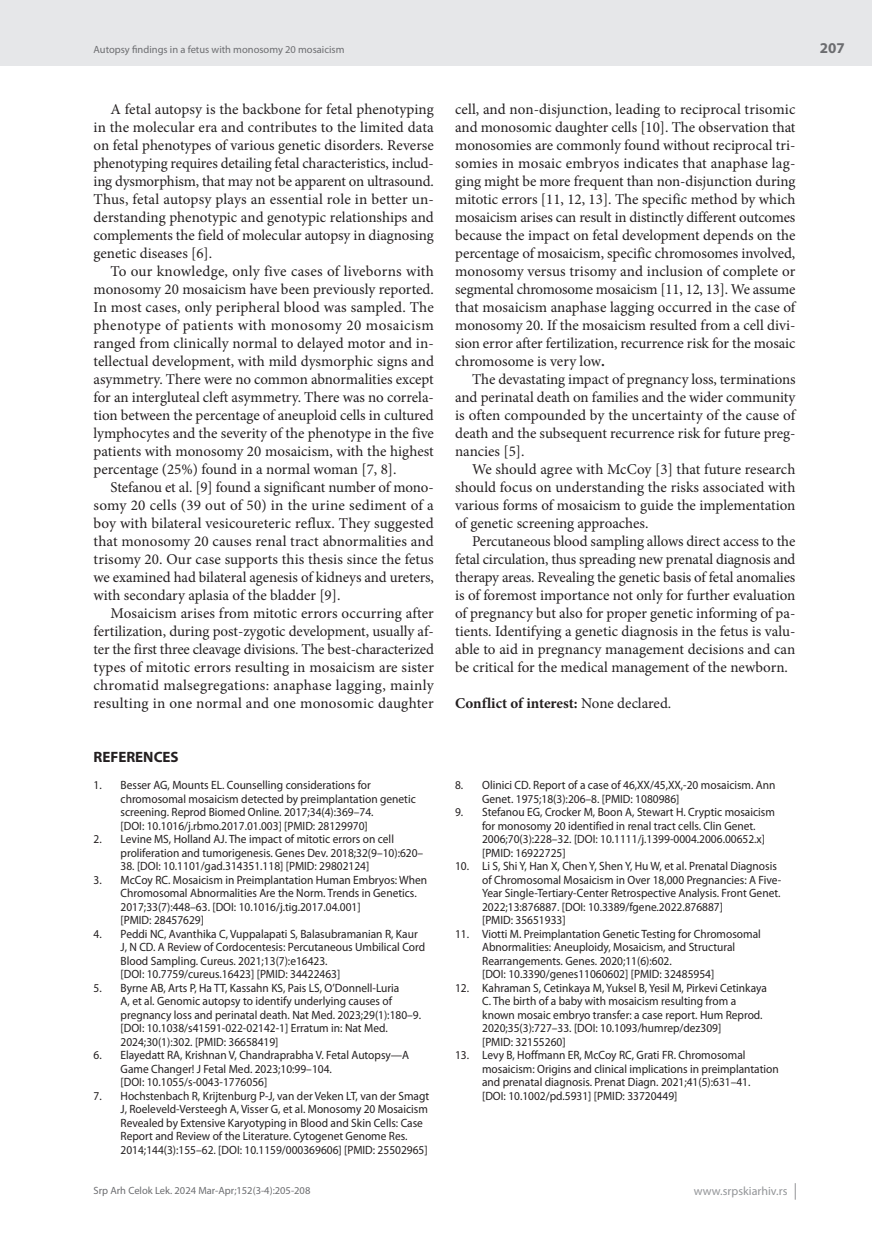
<style>
.page{position:relative;width:872px;height:1234px;background:#fff}
.page>*{position:absolute;margin:0;border:0;box-sizing:border-box;transform-origin:0 0}
.t1{font:15px/18px "Minion Pro";color:#231f20;text-align:justify}
.t2{font:700 15px "Minion Pro";color:#231f20}
.t3{font:700 15px "Myriad Pro";color:#231f20}
.t4{font:700 15px "Myriad Pro";color:#6c6d70}
.t5{font:12px/13.5px "Myriad Pro";color:#231f20;scale:.95 1}
.t6{font:12px "Myriad Pro";color:#939598}
.t7{font:10.5px "Myriad Pro";color:#6c6d70}
.s1{font-weight:700}
.s2{font-weight:400}
</style>
<div class="page">
<div style="left:0;top:0;width:872px;height:66px;background:#e6e7e9"></div>
<svg style="left:795px;top:1183px;width:1px;height:16px"></svg>
<p class="t7" style="left:94px;top:43px;width:252px">Autopsy findings in a fetus with monosomy 20 mosaicism</p>
<p class="t1" style="left:94px;top:100px;width:342px;text-indent:17px">A fetal autopsy is the backbone for fetal phenotyping in the molecular era and contributes to the limited data on fetal phenotypes of various genetic disorders. Reverse phenotyping requires detailing fetal characteristics, includ&shy;ing dysmorphism, that may not be apparent on ultrasound.<br>Thus, fetal autopsy plays an essential role in better un&shy;derstanding phenotypic and genotypic relationships and complements the field of molecular autopsy in diagnosing genetic diseases [6].</p>
<p class="t1" style="left:94px;top:262px;width:342px;text-indent:17px">To our knowledge, only five cases of liveborns with monosomy 20 mosaicism have been previously reported.<br>In most cases, only peripheral blood was sampled. The phenotype of patients with monosomy 20 mosaicism ranged from clinically normal to delayed motor and in&shy;tellectual development, with mild dysmorphic signs and asymmetry. There were no common abnormalities except for an intergluteal cleft asymmetry. There was no correla&shy;tion between the percentage of aneuploid cells in cultured lymphocytes and the severity of the phenotype in the five patients with monosomy 20 mosaicism, with the highest percentage (25%) found in a normal woman [7, 8].</p>
<p class="t1" style="left:94px;top:478px;width:342px;text-indent:17px">Stefanou et al. [9] found a significant number of mono&shy;somy 20 cells (39 out of 50) in the urine sediment of a boy with bilateral vesicoureteric reflux. They suggested that monosomy 20 causes renal tract abnormalities and trisomy 20. Our case supports this thesis since the fetus we examined had bilateral agenesis of kidneys and ureters, with secondary aplasia of the bladder [9].</p>
<p class="t1" style="left:94px;top:604px;width:342px;text-indent:17px">Mosaicism arises from mitotic errors occurring after fertilization, during post-zygotic development, usually af&shy;ter the first three cleavage divisions. The best-characterized types of mitotic errors resulting in mosaicism are sister chromatid malsegregations: anaphase lagging, mainly resulting in one normal and one monosomic daughter</p>
<p class="t3" style="left:94px;top:747px;width:87px">REFERENCES</p>
<p class="t5" style="left:121px;top:778px;width:312px;text-indent:-27px">1. Besser AG, Mounts EL. Counselling considerations for chromosomal mosaicism detected by preimplantation genetic screening. Reprod Biomed Online. 2017;34(4):369–74.<br>[DOI: 10.1016/j.rbmo.2017.01.003] [PMID: 28129970]</p>
<p class="t5" style="left:121px;top:832px;width:320px;text-indent:-27px">2. Levine MS, Holland AJ. The impact of mitotic errors on cell proliferation and tumorigenesis. Genes Dev. 2018;32(9–10):620–</p>
<p class="t5" style="left:121px;top:859px;width:263px">38. [DOI: 10.1101/gad.314351.118] [PMID: 29802124]</p>
<p class="t5" style="left:121px;top:872px;width:324px;text-indent:-27px">3. McCoy RC. Mosaicism in Preimplantation Human Embryos: When Chromosomal Abnormalities Are the Norm. Trends in Genetics.<br>2017;33(7):448–63. [DOI: 10.1016/j.tig.2017.04.001]<br>[PMID: 28457629]</p>
<p class="t5" style="left:121px;top:926px;width:322px;text-indent:-27px">4. Peddi NC, Avanthika C, Vuppalapati S, Balasubramanian R, Kaur J, N CD. A Review of Cordocentesis: Percutaneous Umbilical Cord Blood Sampling. Cureus. 2021;13(7):e16423.<br>[DOI: 10.7759/cureus.16423] [PMID: 34422463]</p>
<p class="t5" style="left:121px;top:980px;width:318px;text-indent:-27px">5. Byrne AB, Arts P, Ha TT, Kassahn KS, Pais LS, O’Donnell-Luria<br>A, et al. Genomic autopsy to identify underlying causes of pregnancy loss and perinatal death. Nat Med. 2023;29(1):180–9. [DOI: 10.1038/s41591-022-02142-1] Erratum in: Nat Med.<br>2024;30(1):302. [PMID: 36658419]</p>
<p class="t5" style="left:121px;top:1048px;width:305px;text-indent:-27px">6. Elayedatt RA, Krishnan V, Chandraprabha V. Fetal Autopsy—A<br>Game Changer! J Fetal Med. 2023;10:99–104.<br>[DOI: 10.1055/s-0043-1776056]</p>
<p class="t5" style="left:121px;top:1088px;width:326px;text-indent:-27px">7. Hochstenbach R, Krijtenburg P-J, van der Veken LT, van der Smagt J, Roeleveld-Versteegh A, Visser G, et al. Monosomy 20 Mosaicism Revealed by Extensive Karyotyping in Blood and Skin Cells: Case Report and Review of the Literature. Cytogenet Genome Res.<br>2014;144(3):155–62. [DOI: 10.1159/000369606] [PMID: 25502965]</p>
<p class="t1" style="left:455px;top:100px;width:342px">cell, and non-disjunction, leading to reciprocal trisomic and monosomic daughter cells [10]. The observation that monosomies are commonly found without reciprocal tri&shy;somies in mosaic embryos indicates that anaphase lag&shy;ging might be more frequent than non-disjunction during mitotic errors [11, 12, 13]. The specific method by which mosaicism arises can result in distinctly different outcomes because the impact on fetal development depends on the percentage of mosaicism, specific chromosomes involved, monosomy versus trisomy and inclusion of complete or segmental chromosome mosaicism [11, 12, 13]. We assume that mosaicism anaphase lagging occurred in the case of monosomy 20. If the mosaicism resulted from a cell divi&shy;sion error after fertilization, recurrence risk for the mosaic chromosome is very low<span class="s1">.</span></p>
<p class="t1" style="left:455px;top:370px;width:342px;text-indent:17px">The devastating impact of pregnancy loss, terminations and perinatal death on families and the wider community is often compounded by the uncertainty of the cause of death and the subsequent recurrence risk for future preg&shy;nancies [5].</p>
<p class="t1" style="left:455px;top:460px;width:342px;text-indent:17px">We should agree with McCoy [3] that future research should focus on understanding the risks associated with various forms of mosaicism to guide the implementation of genetic screening approaches.</p>
<p class="t1" style="left:455px;top:532px;width:342px;text-indent:17px">Percutaneous blood sampling allows direct access to the fetal circulation, thus spreading new prenatal diagnosis and therapy areas. Revealing the genetic basis of fetal anomalies is of foremost importance not only for further evaluation of pregnancy but also for proper genetic informing of pa&shy;tients. Identifying a genetic diagnosis in the fetus is valu&shy;able to aid in pregnancy management decisions and can be critical for the medical management of the newborn.</p>
<p class="t2" style="left:455px;top:692px;width:218px">Conflict of interest: <span class="s2">None declared.</span></p>
<p class="t5" style="left:482px;top:778px;width:310px;text-indent:-27px">8. Olinici CD. Report of a case of 46,XX/45,XX,-20 mosaicism. Ann<br>Genet. 1975;18(3):206–8. [PMID: 1080986]</p>
<p class="t5" style="left:482px;top:805px;width:310px;text-indent:-27px">9. Stefanou EG, Crocker M, Boon A, Stewart H. Cryptic mosaicism for monosomy 20 identified in renal tract cells. Clin Genet.<br>2006;70(3):228–32. [DOI: 10.1111/j.1399-0004.2006.00652.x] [PMID: 16922725]</p>
<p class="t5" style="left:482px;top:859px;width:316px;text-indent:-27px">10. Li S, Shi Y, Han X, Chen Y, Shen Y, Hu W, et al. Prenatal Diagnosis of Chromosomal Mosaicism in Over 18,000 Pregnancies: A Five-Year Single-Tertiary-Center Retrospective Analysis. Front Genet.<br>2022;13:876887. [DOI: 10.3389/fgene.2022.876887]<br>[PMID: 35651933]</p>
<p class="t5" style="left:482px;top:926px;width:295px;text-indent:-27px">11. Viotti M. Preimplantation Genetic Testing for Chromosomal Abnormalities: Aneuploidy, Mosaicism, and Structural Rearrangements. Genes. 2020;11(6):602.<br>[DOI: 10.3390/genes11060602] [PMID: 32485954]</p>
<p class="t5" style="left:482px;top:980px;width:301px;text-indent:-27px">12. Kahraman S, Cetinkaya M, Yuksel B, Yesil M, Pirkevi Cetinkaya C. The birth of a baby with mosaicism resulting from a known mosaic embryo transfer: a case report. Hum Reprod.<br>2020;35(3):727–33. [DOI: 10.1093/humrep/dez309]<br>[PMID: 32155260]</p>
<p class="t5" style="left:482px;top:1048px;width:314px;text-indent:-27px">13. Levy B, Hoffmann ER, McCoy RC, Grati FR. Chromosomal mosaicism: Origins and clinical implications in preimplantation and prenatal diagnosis. Prenat Diagn. 2021;41(5):631–41.<br>[DOI: 10.1002/pd.5931] [PMID: 33720449]</p>
<p class="t7" style="left:94px;top:1184px;width:218px">Srp Arh Celok Lek. 2024 Mar-Apr;152(3-4):205-208</p>
<p class="t6" style="left:694px;top:1183px;width:95px">www.srpskiarhiv.rs</p>
<p class="t4" style="left:820px;top:38px;width:26px">207</p>
</div>
